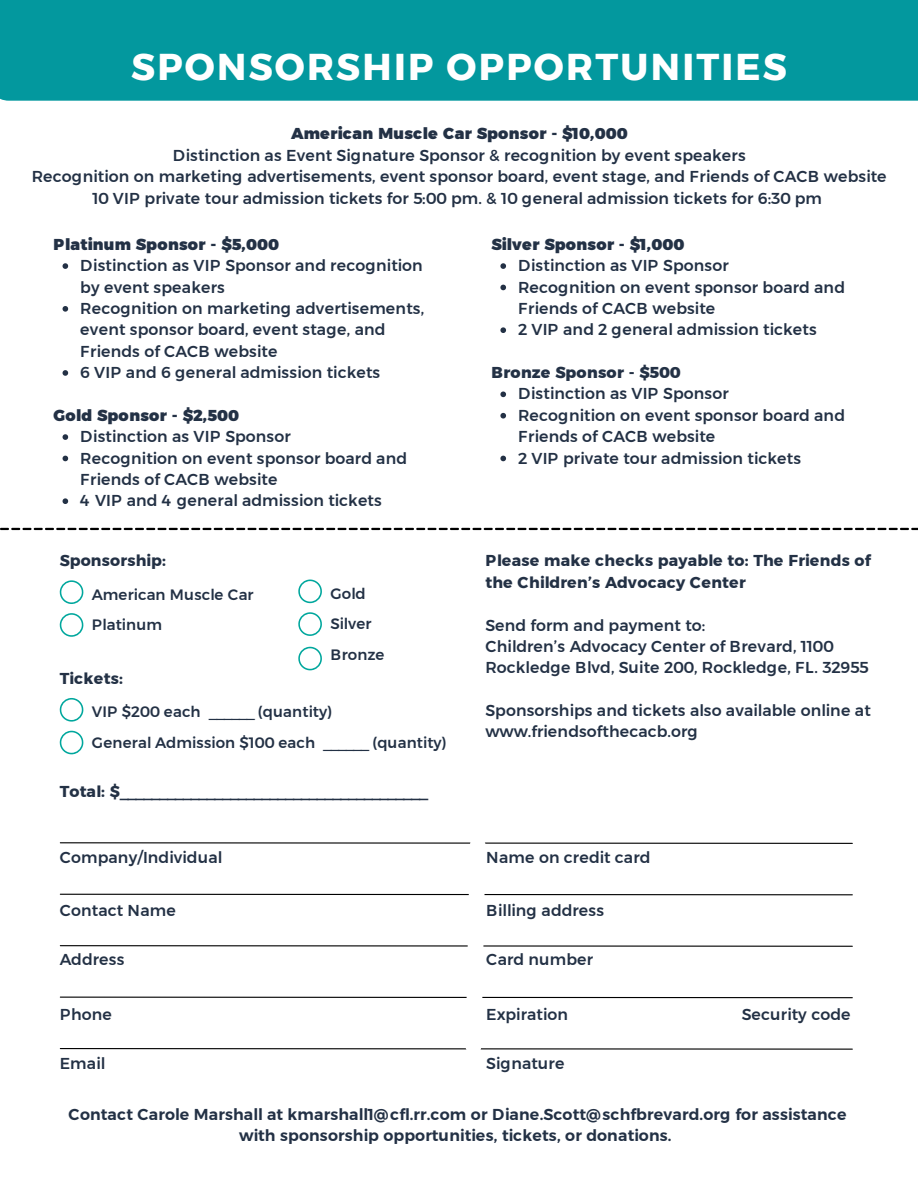
<style>
.page{position:relative;width:918px;height:1188px;background:#fff}
.page>*{position:absolute;margin:0;border:0;box-sizing:border-box;transform-origin:0 0}
.t1{font:700 37.2px "Montserrat";letter-spacing:.06em;color:#fff}
.t2{font:500 15.75px/21.3px "Montserrat";letter-spacing:.005em;color:#233145}
.t3{font:600 15.75px/21.3px "Montserrat";letter-spacing:.01em;color:#233145;text-align:center}
.t4{font:700 15.75px/21.3px "Montserrat";letter-spacing:.015em;color:#233145}
.t5{font:900 15.75px "Montserrat";letter-spacing:.015em;color:#233145}
.t6{font:800 15.75px "Montserrat";letter-spacing:.01em;color:#233145}
.t7{font:500 15px "Montserrat";letter-spacing:.005em;color:#233145}
</style>
<div class="page">
<div style="left:0;top:0;width:918px;height:101px;background:#03989e"></div>
<svg style="left:59px;top:842px;width:794px;height:208px"></svg>
<svg style="left:0;top:528px;width:918px;height:2px;background:#3a3a3a"></svg>
<svg style="left:63px;top:263px;width:5px;height:6px"></svg>
<svg style="left:63px;top:306px;width:5px;height:6px"></svg>
<svg style="left:63px;top:370px;width:5px;height:6px"></svg>
<svg style="left:63px;top:434px;width:5px;height:6px"></svg>
<svg style="left:63px;top:456px;width:5px;height:5px"></svg>
<svg style="left:63px;top:498px;width:5px;height:6px"></svg>
<svg style="left:500px;top:263px;width:6px;height:6px"></svg>
<svg style="left:500px;top:285px;width:6px;height:5px"></svg>
<svg style="left:500px;top:327px;width:6px;height:6px"></svg>
<svg style="left:500px;top:392px;width:6px;height:5px"></svg>
<svg style="left:500px;top:413px;width:6px;height:6px"></svg>
<svg style="left:500px;top:456px;width:6px;height:5px"></svg>
<svg style="left:60px;top:580px;width:23px;height:24px"></svg>
<svg style="left:60px;top:613px;width:23px;height:24px"></svg>
<svg style="left:60px;top:698px;width:23px;height:24px"></svg>
<svg style="left:60px;top:731px;width:23px;height:23px"></svg>
<svg style="left:298px;top:580px;width:24px;height:23px"></svg>
<svg style="left:298px;top:612px;width:24px;height:24px"></svg>
<svg style="left:298px;top:647px;width:24px;height:23px"></svg>
<p class="t1" style="left:131px;top:37px;width:657px">SPONSORSHIP OPPORTUNITIES</p>
<p class="t5" style="left:291px;top:121px;width:338px">American Muscle Car Sponsor - $10,000</p>
<p class="t2" style="left:173px;top:145px;width:574px">Distinction as Event Signature Sponsor &amp; recognition by event speakers</p>
<p class="t2" style="left:32px;top:166px;width:856px">Recognition on marketing advertisements, event sponsor board, event stage, and Friends of CACB website</p>
<p class="t2" style="left:92px;top:187px;width:731px">10 VIP private tour admission tickets for 5:00 pm. &amp; 10 general admission tickets for 6:30 pm</p>
<p class="t5" style="left:54px;top:231px;width:227px">Platinum Sponsor - $5,000</p>
<p class="t2" style="left:80px;top:255px;width:344px">Distinction as VIP Sponsor and recognition by event speakers</p>
<p class="t2" style="left:80px;top:298px;width:345px">Recognition on marketing advertisements, event sponsor board, event stage, and<br>Friends of CACB website</p>
<p class="t2" style="left:80px;top:362px;width:301px">6 VIP and 6 general admission tickets</p>
<p class="t5" style="left:54px;top:402px;width:187px">Gold Sponsor - $2,500</p>
<p class="t2" style="left:80px;top:426px;width:212px">Distinction as VIP Sponsor</p>
<p class="t2" style="left:80px;top:447px;width:328px">Recognition on event sponsor board and<br>Friends of CACB website</p>
<p class="t2" style="left:80px;top:490px;width:303px">4 VIP and 4 general admission tickets</p>
<p class="t4" style="left:60px;top:550px;width:108px">Sponsorship:</p>
<p class="t7" style="left:92px;top:583px;width:163px">American Muscle Car</p>
<p class="t7" style="left:92px;top:613px;width:72px">Platinum</p>
<p class="t4" style="left:60px;top:668px;width:65px">Tickets:</p>
<p class="t7" style="left:330px;top:582px;width:37px">Gold</p>
<p class="t7" style="left:330px;top:612px;width:43px">Silver</p>
<p class="t7" style="left:330px;top:643px;width:55px">Bronze</p>
<p class="t7" style="left:92px;top:700px;width:242px">VIP $200 each ______ (quantity)</p>
<p class="t7" style="left:92px;top:731px;width:356px">General Admission $100 each ______ (quantity)</p>
<p class="t4" style="left:60px;top:781px;width:370px">Total: $_______________________________________</p>
<p class="t2" style="left:60px;top:847px;width:164px">Company/Individual</p>
<p class="t2" style="left:60px;top:900px;width:117px">Contact Name</p>
<p class="t2" style="left:60px;top:949px;width:66px">Address</p>
<p class="t2" style="left:60px;top:1004px;width:54px">Phone</p>
<p class="t2" style="left:60px;top:1053px;width:47px">Email</p>
<p class="t5" style="left:491px;top:231px;width:194px">Silver Sponsor - $1,000</p>
<p class="t2" style="left:518px;top:255px;width:212px">Distinction as VIP Sponsor</p>
<p class="t2" style="left:518px;top:276px;width:328px">Recognition on event sponsor board and<br>Friends of CACB website</p>
<p class="t2" style="left:518px;top:319px;width:300px">2 VIP and 2 general admission tickets</p>
<p class="t6" style="left:491px;top:360px;width:191px">Bronze Sponsor - $500</p>
<p class="t2" style="left:518px;top:383px;width:212px">Distinction as VIP Sponsor</p>
<p class="t2" style="left:518px;top:404px;width:328px">Recognition on event sponsor board and<br>Friends of CACB website</p>
<p class="t2" style="left:518px;top:447px;width:284px">2 VIP private tour admission tickets</p>
<p class="t4" style="left:486px;top:550px;width:387px">Please make checks payable to: The Friends of the Children’s Advocacy Center</p>
<p class="t2" style="left:486px;top:614px;width:221px">Send form and payment to:</p>
<p class="t2" style="left:486px;top:636px;width:385px">Children’s Advocacy Center of Brevard, 1100<br>Rockledge Blvd, Suite 200, Rockledge, FL. 32955</p>
<p class="t2" style="left:486px;top:700px;width:387px">Sponsorships and tickets also available online at www.friendsofthecacb.org</p>
<p class="t2" style="left:486px;top:847px;width:166px">Name on credit card</p>
<p class="t2" style="left:486px;top:900px;width:119px">Billing address</p>
<p class="t2" style="left:486px;top:949px;width:109px">Card number</p>
<p class="t2" style="left:486px;top:1004px;width:83px">Expiration</p>
<p class="t2" style="left:742px;top:1004px;width:110px">Security code</p>
<p class="t2" style="left:486px;top:1053px;width:80px">Signature</p>
<p class="t3" style="left:69px;top:1104px;width:779px">Contact Carole Marshall at kmarshall1@cfl.rr.com or Diane.Scott@schfbrevard.org for assistance with sponsorship opportunities, tickets, or donations.</p>
</div>
